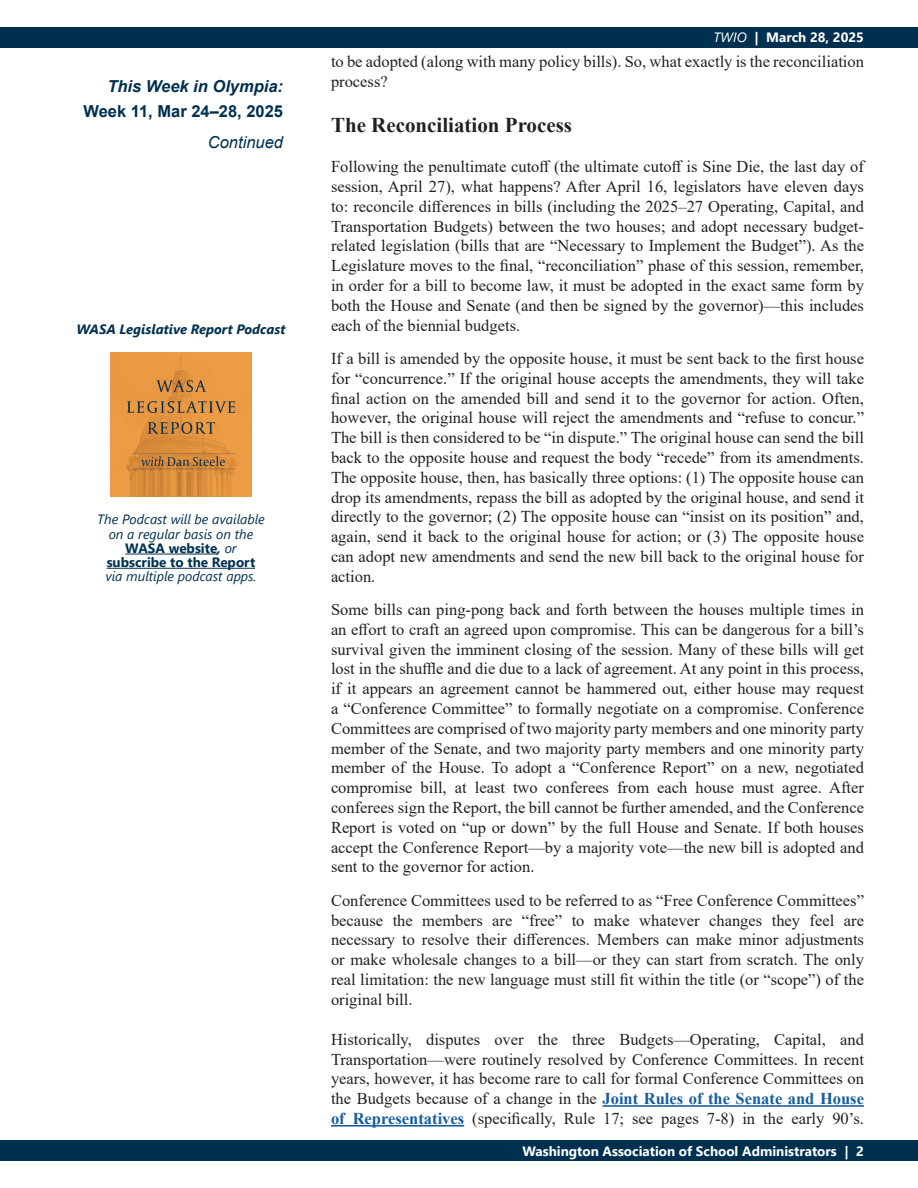
<style>
.page{position:relative;width:918px;height:1188px;background:#fff}
.page>*{position:absolute;margin:0;border:0;box-sizing:border-box;transform-origin:0 0}
.t1{font:700 21px "Times New Roman";color:#231f20}
.t2{font:16.5px/19.8px "Times New Roman";color:#231f20;text-align:justify}
.body_-_subhead{font:700 16.5px "Arial";color:#00304f}
.body_-_subhead-2{font:italic 700 16.5px "Arial";color:#00304f}
.body_-_subhead-3{font:italic 16.5px "Arial";color:#00304f}
.Sidebar2{font:italic 13.5px/14.2px "Segoe UI";color:#00304f;text-align:center}
.t3{font:700 13.5px "Segoe UI";color:#fff}
.Sidebar2-2{font:italic 700 13.5px "Segoe UI";color:#00304f}
.s1{font-weight:700;font-style:normal}
.s2{font-weight:700}
.s3{font-weight:400;font-style:italic}
.s4{font-weight:700;color:#175d9e}
</style>
<div class="page">
<div style="left:0;top:1141px;width:918px;height:20px;background:#00304f"></div>
<div style="left:0;top:27px;width:918px;height:20px;background:#00304f"></div>
<hr style="left:125px;top:554px;width:92px;height:1px;background:#00304f">
<hr style="left:107px;top:568px;width:148px;height:1px;background:#00304f">
<img style="left:111px;top:352px;width:140px;height:145px">
<hr style="left:603px;top:1105px;width:261px;height:2px;background:#175d9e">
<hr style="left:331px;top:1125px;width:133px;height:2px;background:#175d9e">
<p class="body_-_subhead-2" style="left:107px;top:75px;width:177px">This Week in Olympia:</p>
<p class="body_-_subhead" style="left:83px;top:99px;width:201px">Week 11, Mar 24–28, 2025</p>
<p class="body_-_subhead-3" style="left:208px;top:132px;width:77px">Continued</p>
<p class="Sidebar2-2" style="left:77px;top:316px;width:210px">WASA Legislative Report Podcast</p>
<p class="Sidebar2" style="left:97px;top:510px;width:169px">The Podcast will be available on a regular basis on the<br><span class="s1">WASA website</span><span class="s2">,</span> or <span class="s1">subscribe to the Report </span>via multiple podcast apps.</p>
<p class="t3" style="left:713px;top:25px;width:152px"><span class="s3">TWIO</span> | March 28, 2025</p>
<p class="t2" style="left:331px;top:51px;width:535px">to be adopted (along with many policy bills). So, what exactly is the reconciliation process?</p>
<p class="t1" style="left:331px;top:110px;width:243px">The Reconciliation Process</p>
<p class="t2" style="left:331px;top:156px;width:535px">Following the penultimate cutoff (the ultimate cutoff is Sine Die, the last day of session, April 27), what happens? After April 16, legislators have eleven days to: reconcile differences in bills (including the 2025–27 Operating, Capital, and Transportation Budgets) between the two houses; and adopt necessary budget&shy;related legislation (bills that are “Necessary to Implement the Budget”). As the Legislature moves to the final, “reconciliation” phase of this session, remember, in order for a bill to become law, it must be adopted in the exact same form by both the House and Senate (and then be signed by the governor)—this includes each of the biennial budgets.</p>
<p class="t2" style="left:331px;top:348px;width:535px">If a bill is amended by the opposite house, it must be sent back to the first house for “concurrence.” If the original house accepts the amendments, they will take final action on the amended bill and send it to the governor for action. Often, however, the original house will reject the amendments and “refuse to concur.” The bill is then considered to be “in dispute.” The original house can send the bill back to the opposite house and request the body “recede” from its amendments.<br>The opposite house, then, has basically three options: (1) The opposite house can drop its amendments, repass the bill as adopted by the original house, and send it directly to the governor; (2) The opposite house can “insist on its position” and, again, send it back to the original house for action; or (3) The opposite house can adopt new amendments and send the new bill back to the original house for action.</p>
<p class="t2" style="left:331px;top:599px;width:535px">Some bills can ping-pong back and forth between the houses multiple times in an effort to craft an agreed upon compromise. This can be dangerous for a bill’s survival given the imminent closing of the session. Many of these bills will get lost in the shuffle and die due to a lack of agreement. At any point in this process, if it appears an agreement cannot be hammered out, either house may request a “Conference Committee” to formally negotiate on a compromise. Conference Committees are comprised of two majority party members and one minority party member of the Senate, and two majority party members and one minority party member of the House. To adopt a “Conference Report” on a new, negotiated compromise bill, at least two conferees from each house must agree. After conferees sign the Report, the bill cannot be further amended, and the Conference Report is voted on “up or down” by the full House and Senate. If both houses accept the Conference Report—by a majority vote—the new bill is adopted and sent to the governor for action.</p>
<p class="t2" style="left:331px;top:890px;width:535px">Conference Committees used to be referred to as “Free Conference Committees” because the members are “free” to make whatever changes they feel are necessary to resolve their differences. Members can make minor adjustments or make wholesale changes to a bill—or they can start from scratch. The only real limitation: the new language must still fit within the title (or “scope”) of the original bill.</p>
<p class="t2" style="left:331px;top:1029px;width:535px">Historically, disputes over the three Budgets—Operating, Capital, and Transportation—were routinely resolved by Conference Committees. In recent years, however, it has become rare to call for formal Conference Committees on the Budgets because of a change in the <span class="s4">Joint Rules of the Senate and House of Representatives</span> (specifically, Rule 17; see pages 7-8) in the early 90’s.</p>
<p class="t3" style="left:523px;top:1138px;width:343px">Washington Association of School Administrators | 2</p>
</div>
